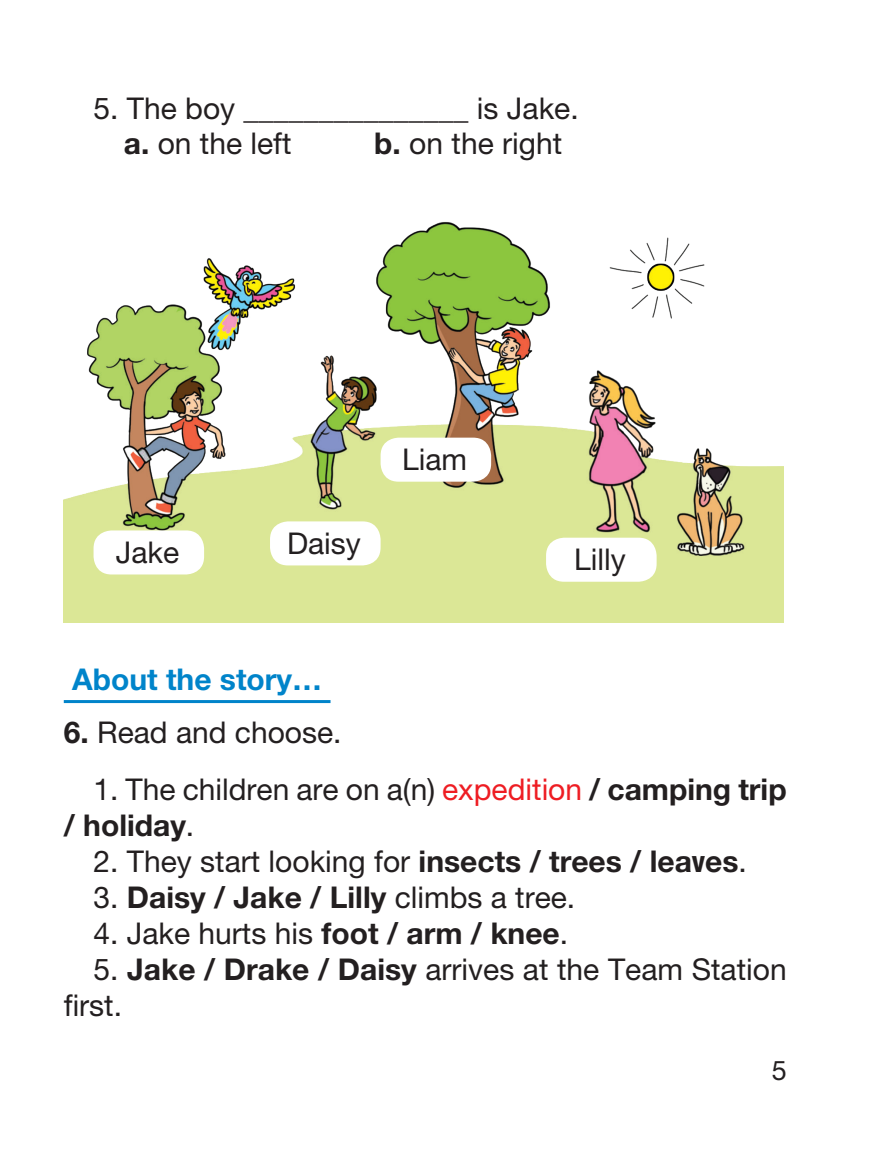
<style>
.page{position:relative;width:893px;height:1149px;background:#fff}
.page>*{position:absolute;margin:0;border:0;box-sizing:border-box;transform-origin:0 0}
.t1{font:30px/36px "Helvetica Neue LTW1 G";color:#231f20}
.t2{font:700 30px "Helvetica Neue LTW1 G";color:#231f20}
.t3{font:700 30px "Helvetica Neue LTW1 G";color:#0084ca}
.t4{font:27px "Helvetica Neue LTW1 G";color:#231f20}
.s1{font-weight:700}
.s2{color:#ee1d23}
.s3{font-family:"Helvetica Neue";font-weight:700;font-stretch:condensed}
.s4{font-weight:400}
</style>
<div class="page">
<img style="left:64px;top:222px;width:719px;height:400px">
<div style="left:381px;top:437px;width:110px;height:44px;background:#fff;border-radius:18px"></div>
<div style="left:546px;top:537px;width:111px;height:44px;background:#fff;border-radius:18px"></div>
<div style="left:270px;top:521px;width:111px;height:44px;background:#fff;border-radius:18px"></div>
<div style="left:94px;top:530px;width:110px;height:44px;background:#fff;border-radius:18px"></div>
<hr style="left:64px;top:699px;width:267px;height:3px;background:#0084ca">
<p class="t1" style="left:124px;top:91px;width:456px;line-height:34.5px;text-indent:-30px">5. The boy _______________ is Jake. <span class="s1">a.</span> on the left</p>
<p class="t1" style="left:374px;top:125px;width:189px"><span class="s1">b.</span> on the right</p>
<p class="t1" style="left:116px;top:534px;width:65px">Jake</p>
<p class="t1" style="left:287px;top:525px;width:75px">Daisy</p>
<p class="t1" style="left:402px;top:441px;width:67px">Liam</p>
<p class="t1" style="left:574px;top:541px;width:53px">Lilly</p>
<p class="t3" style="left:72px;top:660px;width:252px">About the story…</p>
<p class="t1" style="left:64px;top:713px;width:279px"><span class="s1">6.</span> Read and choose.</p>
<p class="t1" style="left:64px;top:770px;width:724px;text-indent:30px">1. The children are on a(n) <span class="s2">expedition</span> <span class="s1">/ camping trip / holiday</span>.</p>
<p class="t1" style="left:94px;top:842px;width:655px">2. They start looking for <span class="s1">insects / trees / lea</span><span class="s3">v</span><span class="s1">es</span>.</p>
<p class="t2" style="left:94px;top:878px;width:483px"><span class="s4">3.</span> Daisy / Jake / Lilly <span class="s4">climbs a tree.</span></p>
<p class="t1" style="left:94px;top:914px;width:476px">4. Jake hurts his <span class="s1">foot / arm / knee</span>.</p>
<p class="t1" style="left:64px;top:950px;width:724px;text-indent:30px">5. <span class="s1">Jake / Drake / Daisy</span> arrives at the Team Station first.</p>
<p class="t4" style="left:772px;top:1053px;width:17px">5</p>
</div>
